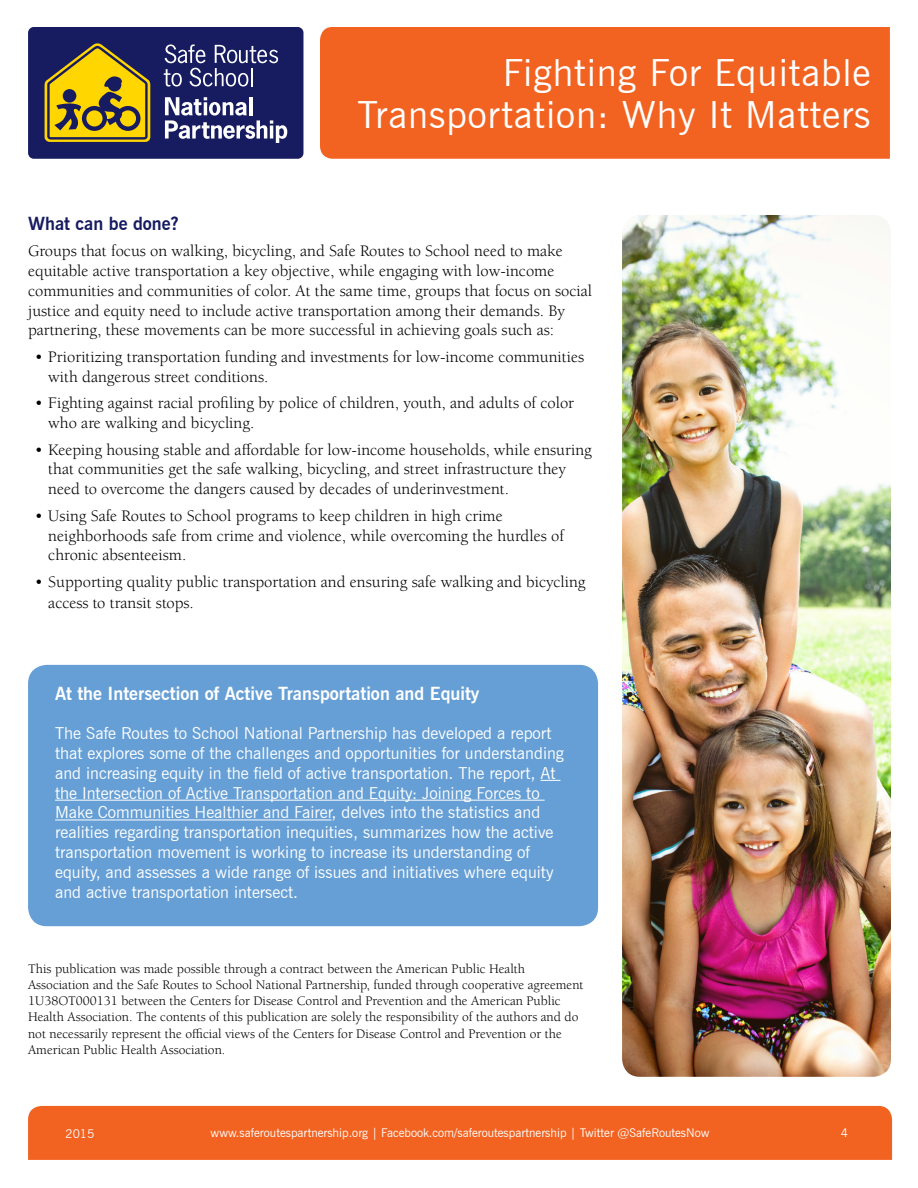
<style>
.page{position:relative;width:918px;height:1188px;background:#fff}
.page>*{position:absolute;margin:0;border:0;box-sizing:border-box;transform-origin:0 0}
.t1{font:37.5px/42px "News Gothic BT";letter-spacing:.025em;color:#fff;text-align:right}
.t2{font:700 18px "News Gothic BT";color:#fff}
.t3{font:700 18px "News Gothic BT";color:#171b60}
.t4{font:16.5px/19.8px "Berkeley Std";color:#000}
.t5{font:16.5px/19.8px "News Gothic BT";color:#fff}
.t6{font:13.5px/16.2px "Berkeley Std";color:#000}
.t7{font:12px "News Gothic BT";color:#fff}
</style>
<div class="page">
<div style="left:320px;top:27px;width:570px;height:132px;background:#f26322"></div>
<div style="left:28px;top:27px;width:275px;height:132px;background:#171b60;border-radius:6px"></div>
<svg style="left:45px;top:43px;width:105px;height:99px"></svg>
<svg style="left:164px;top:44px;width:114px;height:43px"></svg>
<svg style="left:165px;top:97px;width:122px;height:46px"></svg>
<div style="left:28px;top:1106px;width:864px;height:54px;background:#f26322"></div>
<img style="left:622px;top:215px;width:269px;height:862px">
<div style="left:29px;top:666px;width:568px;height:259px;background:#669fd5;border-radius:18px"></div>
<div style="left:28px;top:665px;width:570px;height:261px;border:2px solid #669fd5;border-radius:18px"></div>
<svg style="left:541px;top:780px;width:20px;height:1px"></svg>
<hr style="left:55px;top:800px;width:490px;height:1px;background:#fff">
<hr style="left:55px;top:820px;width:277px;height:1px;background:#fff">
<h1 class="t1" style="left:358px;top:52px;width:515px">Fighting For Equitable<br>Transportation: Why It Matters</h1>
<p class="t3" style="left:28px;top:212px;width:152px">What can be done?</p>
<p class="t4" style="left:28px;top:241px;width:566px">Groups that focus on walking, bicycling, and Safe Routes to School need to make equitable active transportation a key objective, while engaging with low-income communities and communities of color. At the same time, groups that focus on social justice and equity need to include active transportation among their demands. By partnering, these movements can be more successful in achieving goals such as:</p>
<p class="t4" style="left:48px;top:347px;width:537px;text-indent:-13px">• Prioritizing transportation funding and investments for low-income communities with dangerous street conditions.</p>
<p class="t4" style="left:48px;top:394px;width:527px;text-indent:-13px">• Fighting against racial profiling by police of children, youth, and adults of color who are walking and bicycling.</p>
<p class="t4" style="left:48px;top:440px;width:545px;text-indent:-13px">• Keeping housing stable and affordable for low-income households, while ensuring that communities get the safe walking, bicycling, and street infrastructure they need to overcome the dangers caused by decades of underinvestment.</p>
<p class="t4" style="left:48px;top:506px;width:517px;text-indent:-13px">• Using Safe Routes to School programs to keep children in high crime neighborhoods safe from crime and violence, while overcoming the hurdles of chronic absenteeism.</p>
<p class="t4" style="left:48px;top:572px;width:539px;line-height:21px;text-indent:-13px">• Supporting quality public transportation and ensuring safe walking and bicycling access to transit stops.</p>
<p class="t2" style="left:55px;top:682px;width:426px">At the Intersection of Active Transportation and Equity</p>
<p class="t5" style="left:55px;top:723px;width:510px">The Safe Routes to School National Partnership has developed a report that explores some of the challenges and opportunities for understanding and increasing equity in the field of active transportation. The report, At the Intersection of Active Transportation and Equity: Joining Forces to Make Communities Healthier and Fairer, delves into the statistics and realities regarding transportation inequities, summarizes how the active transportation movement is working to increase its understanding of equity, and assesses a wide range of issues and initiatives where equity and active transportation intersect.</p>
<p class="t6" style="left:28px;top:961px;width:557px">This publication was made possible through a contract between the American Public Health Association and the Safe Routes to School National Partnership, funded through cooperative agreement 1U38OT000131 between the Centers for Disease Control and Prevention and the American Public Health Association. The contents of this publication are solely the responsibility of the authors and do not necessarily represent the official views of the Centers for Disease Control and Prevention or the American Public Health Association.</p>
<p class="t7" style="left:65px;top:1126px;width:30px">2015</p>
<p class="t7" style="left:211px;top:1126px;width:501px">www.saferoutespartnership.org | Facebook.com/saferoutespartnership | Twitter @SafeRoutesNow</p>
<p class="t7" style="left:841px;top:1126px;width:9px">4</p>
</div>
